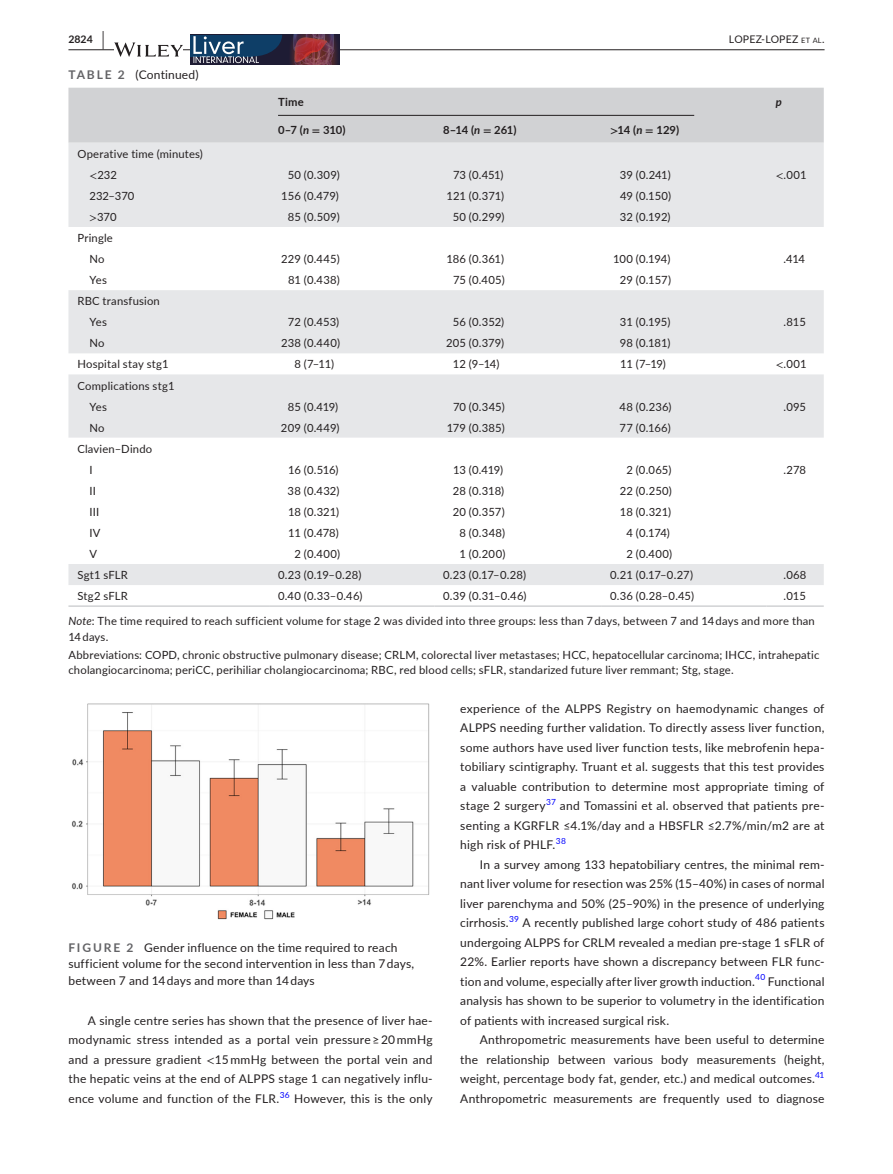
<style>
.page{position:relative;width:893px;height:1174px;background:#fff}
.page>*{position:absolute;margin:0;border:0;box-sizing:border-box;transform-origin:0 0}
.t1{font:12px/19.5px "Lato";letter-spacing:.015em;color:#231f20;text-align:justify}
.t2{font:11.25px/21px "Lato";letter-spacing:.015em;color:#231f20}
.t3{font:700 11.25px "Lato";letter-spacing:-.005em;color:#231f20}
.t4{font:italic 700 11.25px "Lato";color:#231f20}
.t5{font:10.5px "Lato";letter-spacing:.02em;color:#231f20}
.t6{font:700 10.5px "Lato";color:#231f20}
.t7{font:8.4px "Lato";color:#00f}
.s1{font-size:19.5px}
.s2{font-style:inherit}
.s3{font-size:7.35px}
.s4{font-weight:700;color:#636366}
.s5{font-family:"STIX"}
.s6{font-style:italic}
</style>
<div class="page">
<hr style="left:68px;top:49px;width:756px;height:1px;background:#231f20">
<svg style="left:114px;top:42px;width:69px;height:15px"></svg>
<img style="left:191px;top:35px;width:148px;height:30px">
<div style="left:191px;top:35px;width:62px;height:21px;background:#0e3e67"></div>
<svg style="left:193px;top:35px;width:89px;height:28px"></svg>
<div style="left:68px;top:88px;width:756px;height:55px;background:#d1d2d4"></div>
<svg style="left:68px;top:143px;width:756px;height:442px;fill:#e6e7e9"></svg>
<hr style="left:68px;top:605px;width:201px;height:2px;background:#d1d2d4">
<hr style="left:269px;top:605px;width:165px;height:2px;background:#d1d2d4">
<hr style="left:434px;top:605px;width:167px;height:2px;background:#d1d2d4">
<hr style="left:601px;top:605px;width:166px;height:2px;background:#d1d2d4">
<hr style="left:767px;top:605px;width:57px;height:2px;background:#d1d2d4">
<hr style="left:278px;top:115px;width:416px;height:1px;background:#231f20">
<img style="left:72px;top:704px;width:357px;height:215px">
<p class="t6" style="left:68px;top:31px;width:37px">2824 <span class="s1">|</span></p>
<p class="t5" style="left:729px;top:31px;width:97px"><span class="s2">L</span>OPEZ<span class="s2">-L</span>OPEZ <span class="s3">et al</span><span class="s2">.</span></p>
<p class="t1" style="left:68px;top:64px;width:132px"><span class="s4">TABLE 2</span> (Continued)</p>
<p class="t2" style="left:89px;top:143px;width:115px;text-indent:-12px">Operative time (minutes) <span class="s5">&lt;</span>232</p>
<p class="t3" style="left:278px;top:94px;width:27px">Time</p>
<p class="t4" style="left:776px;top:94px;width:8px">p</p>
<p class="t3" style="left:278px;top:121px;width:69px">0–7 (<span class="s6">n</span> <span class="s5">=</span> 310)</p>
<p class="t3" style="left:443px;top:121px;width:75px">8–14 (<span class="s6">n</span> <span class="s5">=</span> 261)</p>
<p class="t3" style="left:610px;top:121px;width:71px"><span class="s5">&gt;</span>14 (<span class="s6">n</span> <span class="s5">=</span> 129)</p>
<p class="t2" style="left:288px;top:164px;width:54px">50 (0.309)</p>
<p class="t2" style="left:453px;top:164px;width:52px">73 (0.451)</p>
<p class="t2" style="left:620px;top:164px;width:52px">39 (0.241)</p>
<p class="t2" style="left:776px;top:164px;width:32px"><span class="s5">&lt;</span>.001</p>
<p class="t2" style="left:89px;top:185px;width:46px">232–370</p>
<p class="t2" style="left:281px;top:185px;width:59px">156 (0.479)</p>
<p class="t2" style="left:446px;top:185px;width:59px">121 (0.371)</p>
<p class="t2" style="left:620px;top:185px;width:53px">49 (0.150)</p>
<p class="t2" style="left:89px;top:206px;width:29px"><span class="s5">&gt;</span>370</p>
<p class="t2" style="left:288px;top:206px;width:53px">85 (0.509)</p>
<p class="t2" style="left:453px;top:206px;width:53px">50 (0.299)</p>
<p class="t2" style="left:620px;top:206px;width:52px">32 (0.192)</p>
<p class="t2" style="left:77px;top:227px;width:37px;text-align:center">Pringle<br>No</p>
<p class="t2" style="left:281px;top:248px;width:60px">229 (0.445)</p>
<p class="t2" style="left:446px;top:248px;width:59px">186 (0.361)</p>
<p class="t2" style="left:613px;top:248px;width:59px">100 (0.194)</p>
<p class="t2" style="left:783px;top:248px;width:23px">.414</p>
<p class="t2" style="left:89px;top:269px;width:19px">Yes</p>
<p class="t2" style="left:288px;top:269px;width:53px">81 (0.438)</p>
<p class="t2" style="left:453px;top:269px;width:53px">75 (0.405)</p>
<p class="t2" style="left:620px;top:269px;width:53px">29 (0.157)</p>
<p class="t2" style="left:89px;top:290px;width:72px;text-indent:-12px">RBC transfusion<br>Yes</p>
<p class="t2" style="left:288px;top:311px;width:53px">72 (0.453)</p>
<p class="t2" style="left:453px;top:311px;width:53px">56 (0.352)</p>
<p class="t2" style="left:620px;top:311px;width:52px">31 (0.195)</p>
<p class="t2" style="left:783px;top:311px;width:24px">.815</p>
<p class="t2" style="left:89px;top:332px;width:17px">No</p>
<p class="t2" style="left:281px;top:332px;width:61px">238 (0.440)</p>
<p class="t2" style="left:446px;top:332px;width:60px">205 (0.379)</p>
<p class="t2" style="left:620px;top:332px;width:52px">98 (0.181)</p>
<p class="t2" style="left:77px;top:353px;width:93px">Hospital stay stg1</p>
<p class="t2" style="left:294px;top:353px;width:41px">8 (7–11)</p>
<p class="t2" style="left:453px;top:353px;width:48px">12 (9–14)</p>
<p class="t2" style="left:620px;top:353px;width:47px">11 (7–19)</p>
<p class="t2" style="left:776px;top:353px;width:32px"><span class="s5">&lt;</span>.001</p>
<p class="t2" style="left:89px;top:374px;width:87px;text-indent:-12px">Complications stg1<br>Yes</p>
<p class="t2" style="left:288px;top:395px;width:52px">85 (0.419)</p>
<p class="t2" style="left:453px;top:395px;width:53px">70 (0.345)</p>
<p class="t2" style="left:620px;top:395px;width:53px">48 (0.236)</p>
<p class="t2" style="left:783px;top:395px;width:24px">.095</p>
<p class="t2" style="left:89px;top:416px;width:17px">No</p>
<p class="t2" style="left:281px;top:416px;width:60px">209 (0.449)</p>
<p class="t2" style="left:447px;top:416px;width:60px">179 (0.385)</p>
<p class="t2" style="left:620px;top:416px;width:53px">77 (0.166)</p>
<p class="t2" style="left:89px;top:438px;width:64px;text-indent:-12px">Clavien–Dindo<br>I</p>
<p class="t2" style="left:288px;top:459px;width:52px">16 (0.516)</p>
<p class="t2" style="left:453px;top:459px;width:52px">13 (0.419)</p>
<p class="t2" style="left:626px;top:459px;width:47px">2 (0.065)</p>
<p class="t2" style="left:783px;top:459px;width:24px">.278</p>
<p class="t2" style="left:89px;top:480px;width:8px">II</p>
<p class="t2" style="left:288px;top:480px;width:53px">38 (0.432)</p>
<p class="t2" style="left:453px;top:480px;width:53px">28 (0.318)</p>
<p class="t2" style="left:620px;top:480px;width:54px">22 (0.250)</p>
<p class="t2" style="left:89px;top:501px;width:11px">III</p>
<p class="t2" style="left:288px;top:501px;width:53px">18 (0.321)</p>
<p class="t2" style="left:453px;top:501px;width:53px">20 (0.357)</p>
<p class="t2" style="left:620px;top:501px;width:53px">18 (0.321)</p>
<p class="t2" style="left:89px;top:522px;width:12px">IV</p>
<p class="t2" style="left:288px;top:522px;width:52px">11 (0.478)</p>
<p class="t2" style="left:460px;top:522px;width:47px">8 (0.348)</p>
<p class="t2" style="left:626px;top:522px;width:45px">4 (0.174)</p>
<p class="t2" style="left:89px;top:543px;width:9px">V</p>
<p class="t2" style="left:294px;top:543px;width:47px">2 (0.400)</p>
<p class="t2" style="left:460px;top:543px;width:47px">1 (0.200)</p>
<p class="t2" style="left:626px;top:543px;width:47px">2 (0.400)</p>
<p class="t2" style="left:77px;top:564px;width:52px">Sgt1 sFLR</p>
<p class="t2" style="left:278px;top:564px;width:85px">0.23 (0.19–0.28)</p>
<p class="t2" style="left:443px;top:564px;width:84px">0.23 (0.17–0.28)</p>
<p class="t2" style="left:610px;top:564px;width:84px">0.21 (0.17–0.27)</p>
<p class="t2" style="left:783px;top:564px;width:24px">.068</p>
<p class="t2" style="left:77px;top:585px;width:52px">Stg2 sFLR</p>
<p class="t2" style="left:278px;top:585px;width:86px">0.40 (0.33–0.46)</p>
<p class="t2" style="left:443px;top:585px;width:85px">0.39 (0.31–0.46)</p>
<p class="t2" style="left:610px;top:585px;width:86px">0.36 (0.28–0.45)</p>
<p class="t2" style="left:783px;top:585px;width:24px">.015</p>
<p class="t2" style="left:68px;top:612px;width:748px;line-height:15.8px"><span class="s6">Note</span>: The time required to reach sufficient volume for stage 2 was divided into three groups: less than 7 days, between 7 and 14 days and more than<br>14 days.</p>
<p class="t2" style="left:68px;top:646px;width:752px;line-height:15.8px">Abbreviations: COPD, chronic obstructive pulmonary disease; CRLM, colorectal liver metastases; HCC, hepatocellular carcinoma; IHCC, intrahepatic cholangiocarcinoma; periCC, perihiliar cholangiocarcinoma; RBC, red blood cells; sFLR, standarized future liver remmant; Stg, stage.</p>
<p class="t1" style="left:68px;top:938px;width:347px;line-height:16.5px;text-align:left"><span class="s4">FIGURE 2</span> Gender influence on the time required to reach sufficient volume for the second intervention in less than 7 days, between 7 and 14 days and more than 14 days</p>
<p class="t1" style="left:68px;top:1010px;width:366px;text-indent:20px">A single centre series has shown that the presence of liver hae&shy;modynamic stress intended as a portal vein pressure ≥ 20 mmHg and a pressure gradient <span class="s5">&lt;</span>15 mmHg between the portal vein and the hepatic veins at the end of ALPPS stage 1 can negatively influ&shy;ence volume and function of the FLR.<sup>36</sup> However, this is the only</p>
<p class="t1" style="left:460px;top:698px;width:366px">experience of the ALPPS Registry on haemodynamic changes of ALPPS needing further validation. To directly assess liver function, some authors have used liver function tests, like mebrofenin hepa&shy;tobiliary scintigraphy. Truant et al. suggests that this test provides a valuable contribution to determine most appropriate timing of stage 2 surgery<sup>37</sup> and Tomassini et al. observed that patients pre&shy;senting a KGRFLR ≤4.1%/day and a HBSFLR ≤2.7%/min/m2 are at high risk of PHLF.</p>
<p class="t7" style="left:556px;top:835px;width:12px">38</p>
<p class="t1" style="left:460px;top:854px;width:366px;text-indent:20px">In a survey among 133 hepatobiliary centres, the minimal rem&shy;nant liver volume for resection was 25% (15–40%) in cases of normal liver parenchyma and 50% (25–90%) in the presence of underlying cirrhosis.</p>
<p class="t7" style="left:509px;top:913px;width:11px">39</p>
<p class="t1" style="left:460px;top:912px;width:366px;text-indent:62px">A recently published large cohort study of 486 patients undergoing ALPPS for CRLM revealed a median pre-stage 1 sFLR of 22%. Earlier reports have shown a discrepancy between FLR func&shy;tion and volume, especially after liver growth induction.<sup>40</sup> Functional analysis has shown to be superior to volumetry in the identification of patients with increased surgical risk.</p>
<p class="t1" style="left:460px;top:1029px;width:366px;text-indent:20px">Anthropometric measurements have been useful to determine the relationship between various body measurements (height, weight, percentage body fat, gender, etc.) and medical outcomes.<sup>41<br></sup>Anthropometric measurements are frequently used to diagnose</p>
</div>
